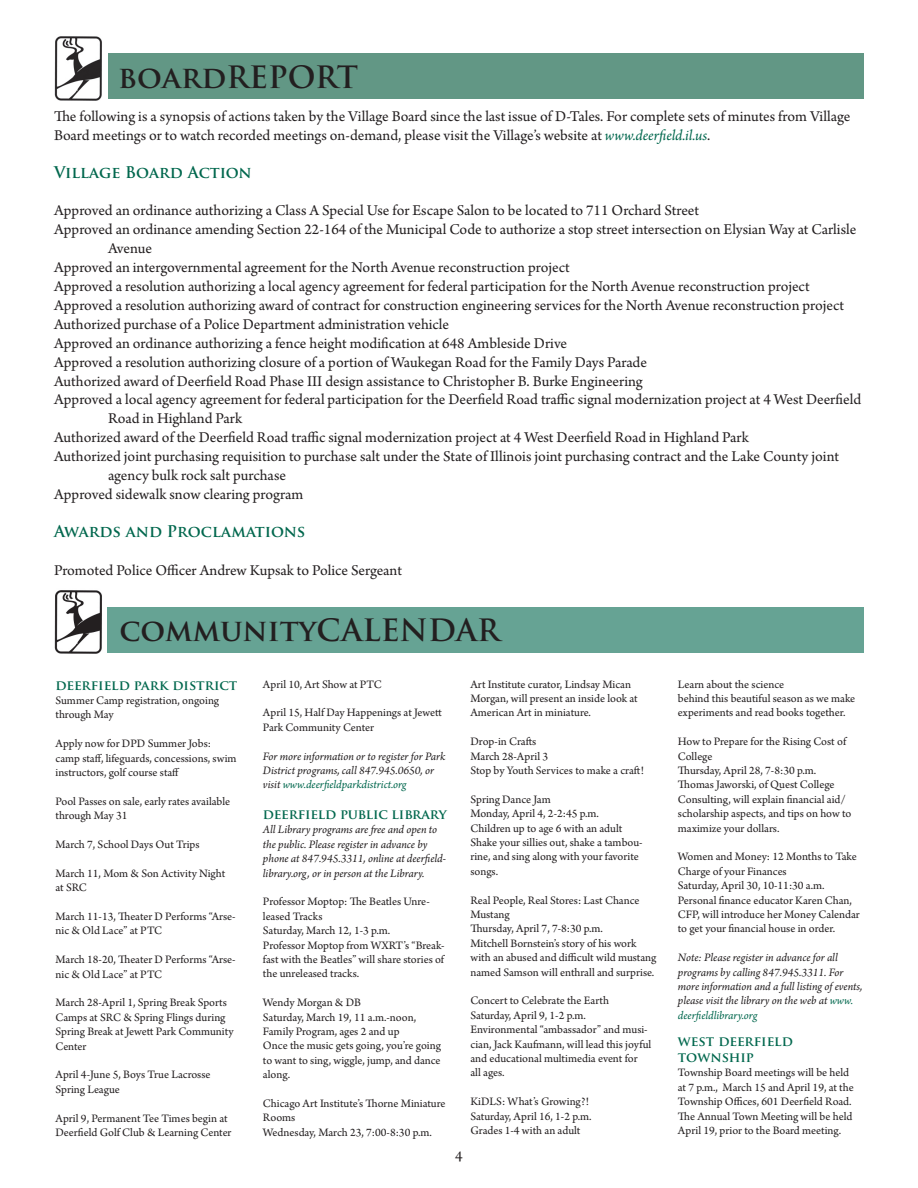
<style>
.page{position:relative;width:918px;height:1188px;background:#fff}
.page>*{position:absolute;margin:0;border:0;box-sizing:border-box;transform-origin:0 0}
.t1{font:700 30px "Trajan Pro";color:#231f20}
.t2{font:15.75px/18.9px "Arno Pro";color:#231f20}
.t3{font:700 15.75px "Trajan Pro";color:#01674d}
.t4{font:700 13.5px/16.2px "Trajan Pro";letter-spacing:-.01em;color:#01674d}
.t5{font:12px/14.4px "Arno Pro";color:#231f20}
.t6{font:italic 12px/14.4px "Arno Pro";letter-spacing:-.005em;color:#231f20}
.s1{font-style:italic;color:#01674d}
.s2{color:#01674d}
</style>
<div class="page">
<div style="left:108px;top:54px;width:756px;height:45px;background:#629785"></div>
<img style="left:54px;top:36px;width:48px;height:64px">
<div style="left:107px;top:608px;width:757px;height:45px;background:#66a394"></div>
<img style="left:54px;top:590px;width:48px;height:64px">
<h1 class="t1" style="left:118px;top:58px;width:242px">boardREPORT</h1>
<p class="t2" style="left:54px;top:108px;width:798px">The following is a synopsis of actions taken by the Village Board since the last issue of D-Tales. For complete sets of minutes from Village<br>Board meetings or to watch recorded meetings on-demand, please visit the Village’s website at <span class="s1">www.deerfield.il.us</span>.</p>
<h2 class="t3" style="left:54px;top:162px;width:199px">Village Board Action</h2>
<h2 class="t2" style="left:54px;top:202px;width:647px">Approved an ordinance authorizing a Class A Special Use for Escape Salon to be located to 711 Orchard Street</h2>
<h2 class="t2" style="left:54px;top:221px;width:804px">Approved an ordinance amending Section 22-164 of the Municipal Code to authorize a stop street intersection on Elysian Way at Carlisle</h2>
<h2 class="t2" style="left:108px;top:240px;width:46px">Avenue</h2>
<h2 class="t2" style="left:54px;top:259px;width:517px">Approved an intergovernmental agreement for the North Avenue reconstruction project</h2>
<h2 class="t2" style="left:54px;top:278px;width:757px">Approved a resolution authorizing a local agency agreement for federal participation for the North Avenue reconstruction project</h2>
<h2 class="t2" style="left:54px;top:297px;width:792px">Approved a resolution authorizing award of contract for construction engineering services for the North Avenue reconstruction project</h2>
<h2 class="t2" style="left:54px;top:315px;width:397px">Authorized purchase of a Police Department administration vehicle</h2>
<h2 class="t2" style="left:54px;top:334px;width:515px">Approved an ordinance authorizing a fence height modification at 648 Ambleside Drive</h2>
<h2 class="t2" style="left:54px;top:353px;width:595px">Approved a resolution authorizing closure of a portion of Waukegan Road for the Family Days Parade</h2>
<h2 class="t2" style="left:54px;top:372px;width:590px">Authorized award of Deerfield Road Phase III design assistance to Christopher B. Burke Engineering</h2>
<h2 class="t2" style="left:54px;top:391px;width:809px">Approved a local agency agreement for federal participation for the Deerfield Road traffic signal modernization project at 4 West Deerfield</h2>
<h2 class="t2" style="left:108px;top:410px;width:136px">Road in Highland Park</h2>
<h2 class="t2" style="left:54px;top:429px;width:696px">Authorized award of the Deerfield Road traffic signal modernization project at 4 West Deerfield Road in Highland Park</h2>
<h2 class="t2" style="left:54px;top:448px;width:787px">Authorized joint purchasing requisition to purchase salt under the State of Illinois joint purchasing contract and the Lake County joint</h2>
<h2 class="t2" style="left:108px;top:467px;width:180px">agency bulk rock salt purchase</h2>
<h2 class="t2" style="left:54px;top:486px;width:251px">Approved sidewalk snow clearing program</h2>
<h2 class="t3" style="left:54px;top:521px;width:253px">Awards and Proclamations</h2>
<h2 class="t2" style="left:54px;top:561px;width:350px">Promoted Police Officer Andrew Kupsak to Police Sergeant</h2>
<h1 class="t1" style="left:119px;top:611px;width:382px">communityCALENDAR</h1>
<p class="t4" style="left:56px;top:677px;width:183px">deerfield park district</p>
<p class="t5" style="left:56px;top:694px;width:165px">Summer Camp registration, ongoing through May</p>
<p class="t5" style="left:56px;top:737px;width:183px">Apply now for DPD Summer Jobs: camp staff, lifeguards, concessions, swim instructors, golf course staff</p>
<p class="t5" style="left:56px;top:795px;width:176px">Pool Passes on sale, early rates available through May 31</p>
<p class="t5" style="left:56px;top:838px;width:146px">March 7, School Days Out Trips</p>
<p class="t5" style="left:56px;top:867px;width:171px">March 11, Mom &amp; Son Activity Night at SRC</p>
<p class="t5" style="left:56px;top:910px;width:182px">March 11-13, Theater D Performs “Arse&shy;nic &amp; Old Lace” at PTC</p>
<p class="t5" style="left:56px;top:953px;width:182px">March 18-20, Theater D Performs “Arse&shy;nic &amp; Old Lace” at PTC</p>
<p class="t5" style="left:56px;top:996px;width:180px">March 28-April 1, Spring Break Sports<br>Camps at SRC &amp; Spring Flings during<br>Spring Break at Jewett Park Community<br>Center</p>
<p class="t5" style="left:56px;top:1068px;width:157px">April 4-June 5, Boys True Lacrosse<br>Spring League</p>
<p class="t5" style="left:56px;top:1111px;width:178px">April 9, Permanent Tee Times begin at<br>Deerfield Golf Club &amp; Learning Center</p>
<p class="t5" style="left:263px;top:677px;width:120px">April 10, Art Show at PTC</p>
<p class="t5" style="left:263px;top:706px;width:180px">April 15, Half Day Happenings at Jewett<br>Park Community Center</p>
<p class="t6" style="left:263px;top:749px;width:184px">For more information or to register for Park<br>District programs, call 847.945.0650, or visit <span class="s2">www.deerfieldparkdistrict.org</span></p>
<p class="t4" style="left:263px;top:806px;width:185px">deerfield public library</p>
<p class="t6" style="left:263px;top:823px;width:184px">All Library programs are free and open to the public. Please register in advance by phone at 847.945.3311, online at deerfield&shy;library.org, or in person at the Library.</p>
<p class="t5" style="left:263px;top:895px;width:183px">Professor Moptop: The Beatles Unre&shy;leased Tracks<br>Saturday, March 12, 1-3 p.m.<br>Professor Moptop from WXRT’s “Break&shy;fast with the Beatles” will share stories of the unreleased tracks.</p>
<p class="t5" style="left:263px;top:996px;width:179px">Wendy Morgan &amp; DB<br>Saturday, March 19, 11 a.m.-noon,<br>Family Program, ages 2 and up<br>Once the music gets going, you’re going to want to sing, wiggle, jump, and dance along.</p>
<p class="t5" style="left:263px;top:1097px;width:184px">Chicago Art Institute’s Thorne Miniature<br>Rooms<br>Wednesday, March 23, 7:00-8:30 p.m.</p>
<p class="t5" style="left:470px;top:677px;width:169px">Art Institute curator, Lindsay Mican<br>Morgan, will present an inside look at<br>American Art in miniature.</p>
<p class="t5" style="left:470px;top:735px;width:175px">Drop-in Crafts<br>March 28-April 3<br>Stop by Youth Services to make a craft!</p>
<p class="t5" style="left:470px;top:793px;width:174px">Spring Dance Jam<br>Monday, April 4, 2-2:45 p.m.<br>Children up to age 6 with an adult<br>Shake your sillies out, shake a tambou&shy;rine, and sing along with your favorite songs.</p>
<p class="t5" style="left:470px;top:893px;width:187px">Real People, Real Stores: Last Chance Mustang<br>Thursday, April 7, 7-8:30 p.m.<br>Mitchell Bornstein’s story of his work with an abused and difficult wild mustang named Samson will enthrall and surprise.</p>
<p class="t5" style="left:470px;top:994px;width:182px">Concert to Celebrate the Earth<br>Saturday, April 9, 1-2 p.m.<br>Environmental “ambassador” and musi&shy;cian, Jack Kaufmann, will lead this joyful and educational multimedia event for<br>all ages.</p>
<p class="t5" style="left:470px;top:1095px;width:123px">KiDLS: What’s Growing?!<br>Saturday, April 16, 1-2 p.m.<br>Grades 1-4 with an adult</p>
<h2 class="t2" style="left:455px;top:1148px;width:9px">4</h2>
<p class="t5" style="left:678px;top:677px;width:179px">Learn about the science<br>behind this beautiful season as we make experiments and read books together.</p>
<p class="t5" style="left:678px;top:735px;width:175px">How to Prepare for the Rising Cost of<br>College<br>Thursday, April 28, 7-8:30 p.m.<br>Thomas Jaworski, of Quest College<br>Consulting, will explain financial aid/ scholarship aspects, and tips on how to maximize your dollars.</p>
<p class="t5" style="left:678px;top:850px;width:183px">Women and Money: 12 Months to Take Charge of your Finances<br>Saturday, April 30, 10-11:30 a.m.<br>Personal finance educator Karen Chan, CFP, will introduce her Money Calendar to get your financial house in order.</p>
<p class="t6" style="left:678px;top:951px;width:186px">Note: Please register in advance for all programs by calling 847.945.3311. For more information and a full listing of events, please visit the library on the web at <span class="s2">www. deerfieldlibrary.org</span></p>
<p class="t4" style="left:678px;top:1033px;width:116px">west deerfield township</p>
<p class="t5" style="left:678px;top:1066px;width:177px">Township Board meetings will be held at 7 p.m., March 15 and April 19, at the Township Offices, 601 Deerfield Road.<br>The Annual Town Meeting will be held April 19, prior to the Board meeting.</p>
</div>
